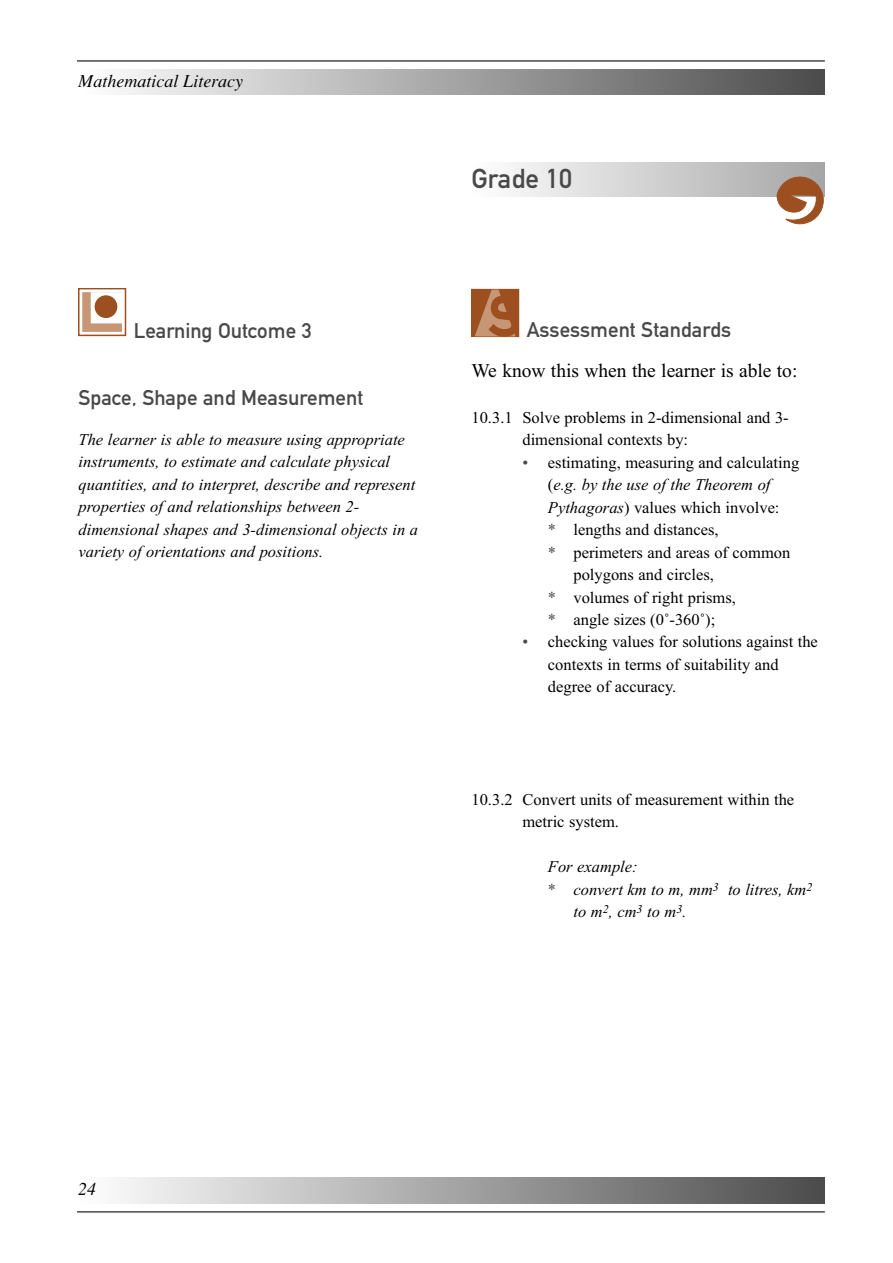
<style>
.page{position:relative;width:893px;height:1263px;background:#fff}
.page>*{position:absolute;margin:0;border:0;box-sizing:border-box;transform-origin:0 0}
.t1{font:27px "DIN Mittelschrift Alternate";color:#494949}
.t2{font:21px "DIN Mittelschrift Alternate";color:#494949}
.t3{font:19.5px "Times New Roman";color:#000}
.t4{font:italic 18px "Times";color:#000}
.t5{font:16.5px/22.5px "Times New Roman";color:#000}
.t6{font:italic 16.5px/22.5px "Times New Roman";color:#000}
.s1{color:#494949}
.s2{font-style:normal}
.s3{font-style:italic}
.s4{font-style:normal;color:#494949}
</style>
<div class="page">
<hr style="left:77px;top:60px;width:747px;height:2px;background:#494949">
<div style="left:77px;top:69px;width:747px;height:26px;background:linear-gradient(to right,#fff,#4c4c4c)"></div>
<hr style="left:77px;top:1211px;width:747px;height:2px;background:#494949">
<div style="left:77px;top:1178px;width:747px;height:25px;background:linear-gradient(to right,#fff,#4c4c4c)"></div>
<div style="left:470px;top:163px;width:354px;height:34px;background:linear-gradient(to right,#fff,#a6a6a6)"></div>
<svg style="left:776px;top:176px;width:48px;height:48px"></svg>
<div style="left:77px;top:289px;width:54px;height:50px;background:linear-gradient(to right,#fff,#fff)"></div>
<div style="left:78px;top:289px;width:48px;height:47px;border:1px solid #9e4f20"></div>
<div style="left:82px;top:292px;width:40px;height:40px;background:#c79775;border:1px solid #c79775"></div>
<div style="left:91px;top:292px;width:31px;height:31px;background:#fff;border:1px solid #fff"></div>
<div style="left:95px;top:295px;width:22px;height:23px;background:#9e4f20;border:1px solid #9e4f20;border-radius:50%"></div>
<div style="left:470px;top:289px;width:54px;height:50px;background:linear-gradient(to bottom,#fff,#fffefe)"></div>
<div style="left:471px;top:289px;width:48px;height:48px;background:#9e4f20"></div>
<svg style="left:473px;top:289px;width:46px;height:49px"></svg>
<p class="t4" style="left:78px;top:74px;width:166px">Mathematical Literacy</p>
<p class="t2" style="left:134px;top:323px;width:179px">Learning Outcome 3</p>
<p class="t2" style="left:78px;top:391px;width:286px">Space, Shape and Measurement</p>
<p class="t6" style="left:78px;top:430px;width:341px">The learner is able to measure using appropriate instruments, to estimate and calculate physical quantities, and to interpret, describe and represent properties of and relationships between 2- dimensional shapes and 3-dimensional objects in a variety of orientations and positions.</p>
<h1 class="t1" style="left:471px;top:169px;width:102px">Grade 10</h1>
<p class="t2" style="left:526px;top:322px;width:206px">Assessment Standards</p>
<p class="t3" style="left:471px;top:363px;width:327px">We know this when the learner is able to:</p>
<p class="t5" style="left:522px;top:408px;width:268px;text-indent:-51px">10.3.1 Solve problems in 2-dimensional and 3- dimensional contexts by:</p>
<p class="t5" style="left:522px;top:452px;width:278px"><span class="s1">•</span> estimating, measuring and calculating</p>
<p class="t6" style="left:548px;top:475px;width:224px"><span class="s2">(</span>e.g. by the use of the Theorem of</p>
<p class="t5" style="left:548px;top:497px;width:233px"><span class="s3">Pythagoras</span>) values which involve:</p>
<p class="t5" style="left:548px;top:520px;width:172px"><span class="s1">*</span> lengths and distances,</p>
<p class="t5" style="left:548px;top:542px;width:244px"><span class="s1">*</span> perimeters and areas of common</p>
<p class="t5" style="left:573px;top:565px;width:142px">polygons and circles,</p>
<p class="t5" style="left:548px;top:587px;width:189px"><span class="s1">*</span> volumes of right prisms,</p>
<p class="t5" style="left:548px;top:610px;width:169px"><span class="s1">*</span> angle sizes (0˚-360˚);</p>
<p class="t5" style="left:548px;top:632px;width:271px;text-indent:-25px"><span class="s1">•</span> checking values for solutions against the contexts in terms of suitability and degree of accuracy.</p>
<p class="t5" style="left:522px;top:790px;width:273px;text-indent:-51px">10.3.2 Convert units of measurement within the metric system.</p>
<p class="t6" style="left:548px;top:857px;width:91px">For example:</p>
<p class="t6" style="left:548px;top:879px;width:266px"><span class="s4">*</span> convert km to m, mm<sup>3</sup> to litres, km<sup>2</sup></p>
<p class="t6" style="left:573px;top:902px;width:115px">to m<sup>2</sup>, cm<sup>3</sup> to m<sup>3</sup>.</p>
<p class="t4" style="left:78px;top:1182px;width:19px">24</p>
</div>
